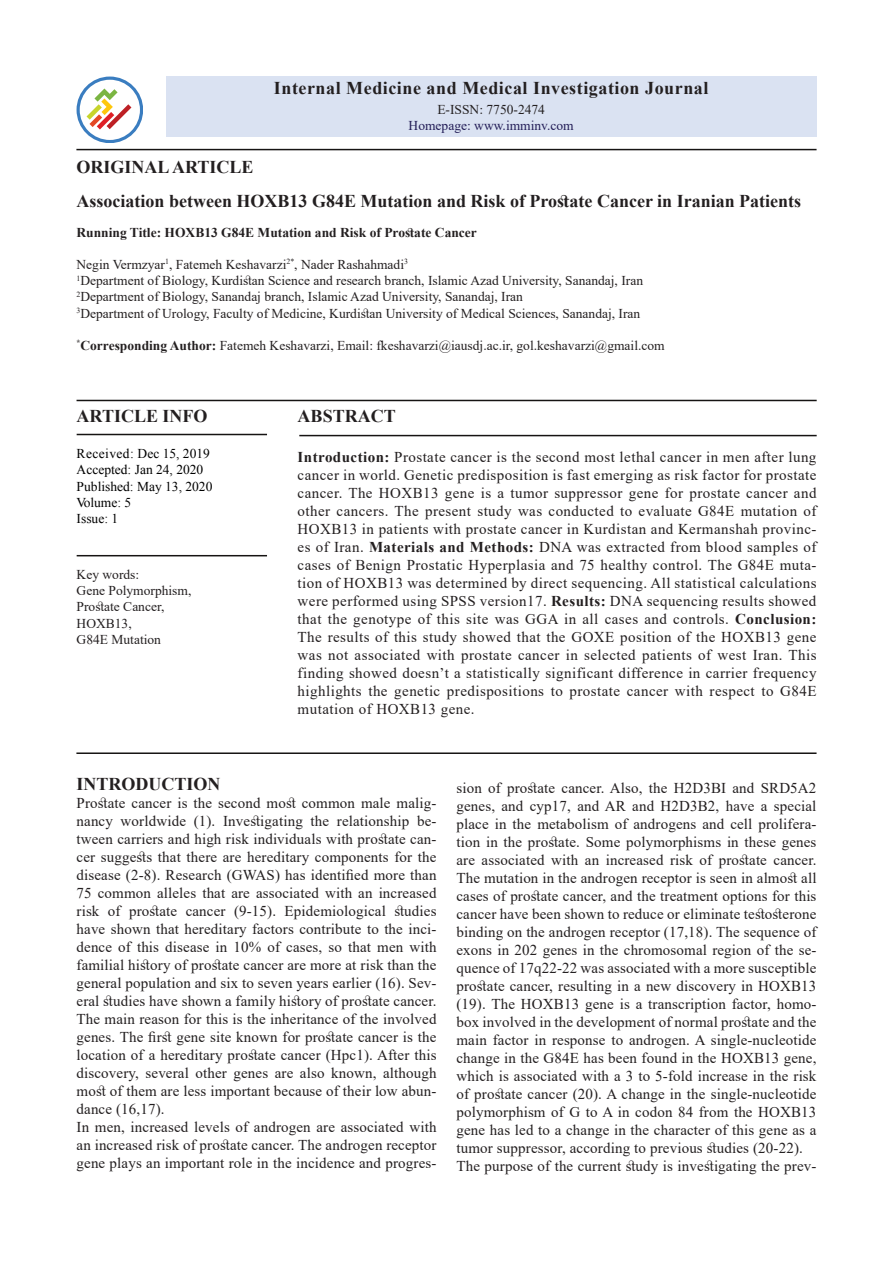
<style>
.page{position:relative;width:893px;height:1263px;background:#fff}
.page>*{position:absolute;margin:0;border:0;box-sizing:border-box;transform-origin:0 0}
.t1{font:700 18px/33.6px "Times New Roman";color:#231f20}
.t2{font:700 18px "Times New Roman";letter-spacing:.03em;color:#231f20}
.t3{font:15px/18px "Times New Roman";letter-spacing:.01em;color:#231f20}
.t4{font:13.5px/16.2px "Times New Roman";color:#231f20}
.t5{font:13.5px/16.2px "Times New Roman";color:#000}
.t6{font:700 13.5px "Times New Roman";color:#231f20}
.t7{font:13.5px "Times New Roman";color:#231d57}
.s1{font-weight:700}
</style>
<div class="page">
<svg style="left:77px;top:77px;width:65px;height:65px"></svg>
<div style="left:166px;top:77px;width:650px;height:60px;background:#dae2f2"></div>
<hr style="left:76px;top:752px;width:740px;height:2px;background:#161413">
<hr style="left:76px;top:149px;width:740px;height:1px;background:#161413">
<hr style="left:77px;top:400px;width:740px;height:1px;background:#161413">
<hr style="left:299px;top:435px;width:518px;height:1px;background:#161413">
<hr style="left:77px;top:434px;width:190px;height:1px;background:#161413">
<hr style="left:77px;top:555px;width:190px;height:1px;background:#161413">
<p class="t2" style="left:274px;top:75px;width:436px">Internal Medicine and Medical Investigation Journal</p>
<p class="t4" style="left:437px;top:101px;width:109px">E-ISSN: 7750-2474</p>
<p class="t7" style="left:409px;top:116px;width:167px">Homepage: www.imminv.com</p>
<p class="t1" style="left:77px;top:150px;width:726px">ORIGINAL ARTICLE<br>Association between HOXB13 G84E Mutation and Risk of Prostate Cancer in Iranian Patients</p>
<p class="t6" style="left:77px;top:222px;width:402px">Running Title: HOXB13 G84E Mutation and Risk of Prostate Cancer</p>
<p class="t4" style="left:77px;top:256px;width:568px">Negin Vermzyar<sup>1</sup>, Fatemeh Keshavarzi<sup>2*</sup>, Nader Rashahmadi<sup>3<br>1</sup>Department of Biology, Kurdistan Science and research branch, Islamic Azad University, Sanandaj, Iran <sup>2</sup>Department of Biology, Sanandaj branch, Islamic Azad University, Sanandaj, Iran<br><sup>3</sup>Department of Urology, Faculty of Medicine, Kurdistan University of Medical Sciences, Sanandaj, Iran</p>
<p class="t4" style="left:77px;top:337px;width:590px"><sup>*</sup><span class="s1">Corresponding Author:</span> Fatemeh Keshavarzi, Email: fkeshavarzi@iausdj.ac.ir, gol.keshavarzi@gmail.com</p>
<p class="t1" style="left:77px;top:399px;width:132px">ARTICLE INFO</p>
<p class="t5" style="left:77px;top:445px;width:137px">Received: Dec 15, 2019<br>Accepted: Jan 24, 2020<br>Published: May 13, 2020<br>Volume: 5<br>Issue: 1</p>
<p class="t4" style="left:77px;top:566px;width:116px">Key words:<br>Gene Polymorphism,<br>Prostate Cancer,<br>HOXB13,<br>G84E Mutation</p>
<p class="t1" style="left:298px;top:399px;width:100px">ABSTRACT</p>
<p class="t3" style="left:298px;top:447px;width:520px;text-align:justify"><span class="s1">Introduction:</span> Prostate cancer is the second most lethal cancer in men after lung cancer in world. Genetic predisposition is fast emerging as risk factor for prostate cancer. The HOXB13 gene is a tumor suppressor gene for prostate cancer and other cancers. The present study was conducted to evaluate G84E mutation of HOXB13 in patients with prostate cancer in Kurdistan and Kermanshah provinc&shy;es of Iran. <span class="s1">Materials and Methods:</span> DNA was extracted from blood samples of cases of Benign Prostatic Hyperplasia and 75 healthy control. The G84E muta&shy;tion of HOXB13 was determined by direct sequencing. All statistical calculations were performed using SPSS version17. <span class="s1">Results:</span> DNA sequencing results showed that the genotype of this site was GGA in all cases and controls. <span class="s1">Conclusion:<br></span>The results of this study showed that the GOXE position of the HOXB13 gene was not associated with prostate cancer in selected patients of west Iran. This finding showed doesn’t a statistically significant difference in carrier frequency highlights the genetic predispositions to prostate cancer with respect to G84E mutation of HOXB13 gene.</p>
<p class="t1" style="left:77px;top:767px;width:146px">INTRODUCTION</p>
<p class="t3" style="left:77px;top:794px;width:362px">Prostate cancer is the second most common male malig&shy;nancy worldwide (1). Investigating the relationship be&shy;tween carriers and high risk individuals with prostate can&shy;cer suggests that there are hereditary components for the disease (2-8). Research (GWAS) has identified more than 75 common alleles that are associated with an increased risk of prostate cancer (9-15). Epidemiological studies have shown that hereditary factors contribute to the inci&shy;dence of this disease in 10% of cases, so that men with familial history of prostate cancer are more at risk than the general population and six to seven years earlier (16). Sev&shy;eral studies have shown a family history of prostate cancer.<br>The main reason for this is the inheritance of the involved genes. The first gene site known for prostate cancer is the location of a hereditary prostate cancer (Hpc1). After this discovery, several other genes are also known, although most of them are less important because of their low abun&shy;dance (16,17).<br>In men, increased levels of androgen are associated with an increased risk of prostate cancer. The androgen receptor gene plays an important role in the incidence and progres-</p>
<p class="t3" style="left:456px;top:778px;width:361px">sion of prostate cancer. Also, the H2D3BI and SRD5A2 genes, and cyp17, and AR and H2D3B2, have a special place in the metabolism of androgens and cell prolifera&shy;tion in the prostate. Some polymorphisms in these genes are associated with an increased risk of prostate cancer.<br>The mutation in the androgen receptor is seen in almost all cases of prostate cancer, and the treatment options for this cancer have been shown to reduce or eliminate testosterone binding on the androgen receptor (17,18). The sequence of exons in 202 genes in the chromosomal region of the se&shy;quence of 17q22-22 was associated with a more susceptible prostate cancer, resulting in a new discovery in HOXB13 (19). The HOXB13 gene is a transcription factor, homo&shy;box involved in the development of normal prostate and the main factor in response to androgen. A single-nucleotide change in the G84E has been found in the HOXB13 gene, which is associated with a 3 to 5-fold increase in the risk of prostate cancer (20). A change in the single-nucleotide polymorphism of G to A in codon 84 from the HOXB13 gene has led to a change in the character of this gene as a tumor suppressor, according to previous studies (20-22).<br>The purpose of the current study is investigating the prev-</p>
</div>
